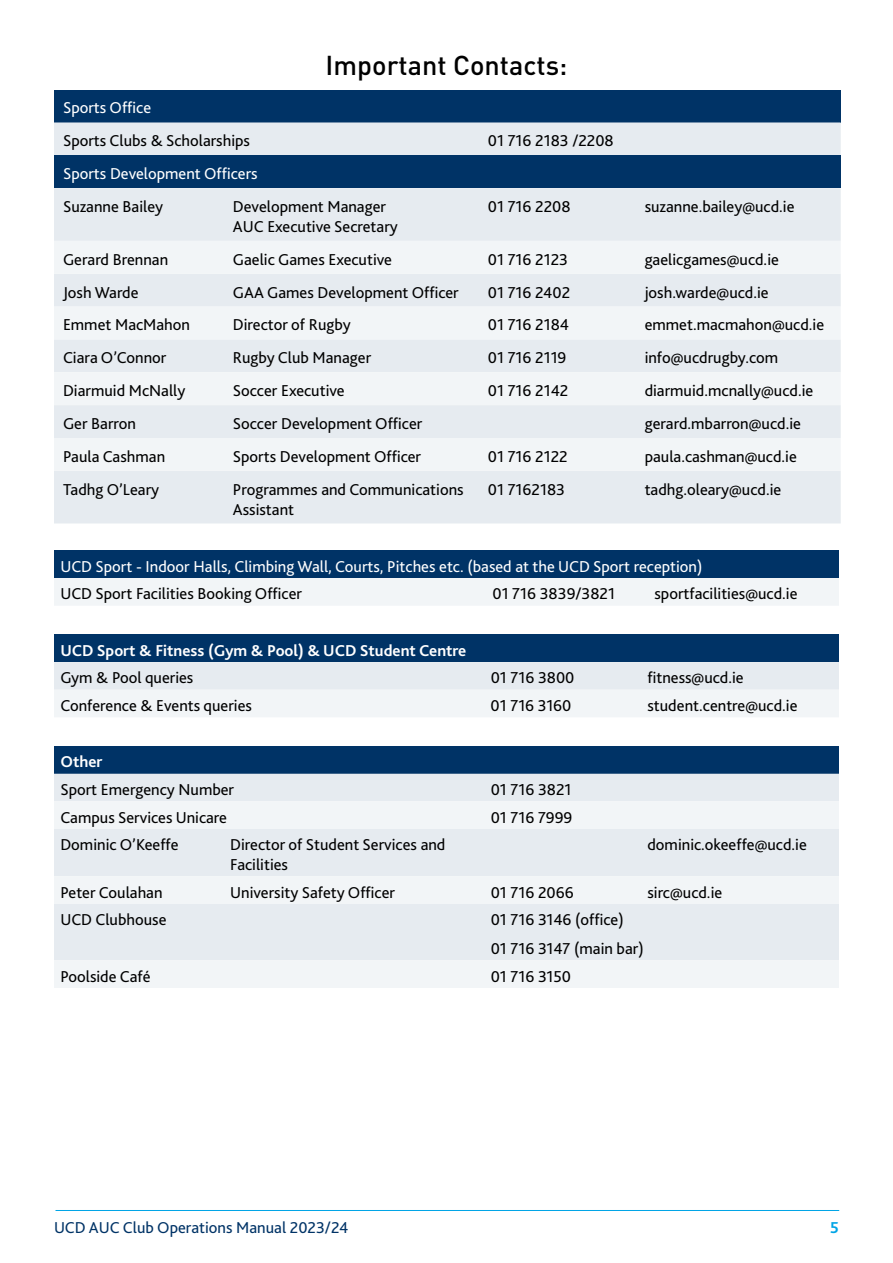
<style>
.page{position:relative;width:893px;height:1263px;background:#fff}
.page>*{position:absolute;margin:0;border:0;box-sizing:border-box;transform-origin:0 0}
.t1{font:500 27px "DIN Pro";color:#000}
.t2{font:16.5px/19.8px "Bliss 2";color:#000}
.t3{font:16.5px "Bliss 2";color:#fff}
.t4{font:700 16.5px "Bliss 2";color:#fff}
.t5{font:16.5px "Bliss 2";color:#036}
.t6{font:700 16.5px "Bliss 2";color:#00a5e6}
</style>
<div class="page">
<hr style="left:55px;top:1210px;width:784px;height:1px;background:#00a5e6">
<div style="left:54px;top:90px;width:787px;height:32px;background:#036"></div>
<div style="left:54px;top:122px;width:787px;height:401px;background:#e6ebf0"></div>
<div style="left:54px;top:155px;width:787px;height:33px;background:#036"></div>
<svg style="left:54px;top:241px;width:787px;height:230px;fill:#f2f5f7"></svg>
<div style="left:54px;top:550px;width:785px;height:28px;background:#036"></div>
<div style="left:54px;top:578px;width:785px;height:27px;background:#f2f5f7"></div>
<div style="left:54px;top:634px;width:785px;height:28px;background:#036"></div>
<div style="left:54px;top:662px;width:785px;height:55px;background:#eef1f4"></div>
<div style="left:54px;top:746px;width:785px;height:28px;background:#036"></div>
<div style="left:54px;top:774px;width:785px;height:27px;background:#e6ebf0"></div>
<svg style="left:54px;top:801px;width:785px;height:187px;fill:#e6ebf0"></svg>
<h1 class="t1" style="left:326px;top:47px;width:243px">Important Contacts:</h1>
<p class="t3" style="left:63px;top:98px;width:90px">Sports Office</p>
<p class="t2" style="left:63px;top:131px;width:188px">Sports Clubs &amp; Scholarships</p>
<p class="t2" style="left:488px;top:131px;width:127px">01 716 2183 /2208</p>
<p class="t3" style="left:63px;top:163px;width:196px">Sports Development Officers</p>
<p class="t2" style="left:63px;top:196px;width:102px">Suzanne Bailey</p>
<p class="t2" style="left:233px;top:196px;width:166px">Development Manager<br>AUC Executive Secretary</p>
<p class="t2" style="left:488px;top:196px;width:84px">01 716 2208</p>
<p class="t2" style="left:645px;top:196px;width:151px">suzanne.bailey@ucd.ie</p>
<p class="t2" style="left:63px;top:249px;width:107px">Gerard Brennan</p>
<p class="t2" style="left:233px;top:249px;width:161px">Gaelic Games Executive</p>
<p class="t2" style="left:488px;top:249px;width:82px">01 716 2123</p>
<p class="t2" style="left:645px;top:249px;width:136px">gaelicgames@ucd.ie</p>
<p class="t2" style="left:63px;top:282px;width:77px">Josh Warde</p>
<p class="t2" style="left:233px;top:282px;width:227px">GAA Games Development Officer</p>
<p class="t2" style="left:488px;top:282px;width:84px">01 716 2402</p>
<p class="t2" style="left:645px;top:282px;width:126px">josh.warde@ucd.ie</p>
<p class="t2" style="left:63px;top:315px;width:129px">Emmet MacMahon</p>
<p class="t2" style="left:233px;top:315px;width:119px">Director of Rugby</p>
<p class="t2" style="left:488px;top:315px;width:83px">01 716 2184</p>
<p class="t2" style="left:645px;top:315px;width:181px">emmet.macmahon@ucd.ie</p>
<p class="t2" style="left:63px;top:347px;width:105px">Ciara O’Connor</p>
<p class="t2" style="left:233px;top:347px;width:140px">Rugby Club Manager</p>
<p class="t2" style="left:488px;top:347px;width:80px">01 716 2119</p>
<p class="t2" style="left:645px;top:347px;width:135px">info@ucdrugby.com</p>
<p class="t2" style="left:63px;top:380px;width:124px">Diarmuid McNally</p>
<p class="t2" style="left:233px;top:380px;width:113px">Soccer Executive</p>
<p class="t2" style="left:488px;top:380px;width:82px">01 716 2142</p>
<p class="t2" style="left:645px;top:380px;width:170px">diarmuid.mcnally@ucd.ie</p>
<p class="t2" style="left:63px;top:413px;width:75px">Ger Barron</p>
<p class="t2" style="left:233px;top:413px;width:191px">Soccer Development Officer</p>
<p class="t2" style="left:645px;top:413px;width:158px">gerard.mbarron@ucd.ie</p>
<p class="t2" style="left:63px;top:446px;width:104px">Paula Cashman</p>
<p class="t2" style="left:233px;top:446px;width:190px">Sports Development Officer</p>
<p class="t2" style="left:488px;top:446px;width:81px">01 716 2122</p>
<p class="t2" style="left:645px;top:446px;width:154px">paula.cashman@ucd.ie</p>
<p class="t2" style="left:63px;top:479px;width:98px">Tadhg O’Leary</p>
<p class="t2" style="left:233px;top:479px;width:232px">Programmes and Communications<br>Assistant</p>
<p class="t2" style="left:488px;top:479px;width:79px">01 7162183</p>
<p class="t2" style="left:645px;top:479px;width:138px">tadhg.oleary@ucd.ie</p>
<p class="t3" style="left:60px;top:556px;width:644px">UCD Sport - Indoor Halls, Climbing Wall, Courts, Pitches etc. (based at the UCD Sport reception)</p>
<p class="t2" style="left:60px;top:583px;width:243px">UCD Sport Facilities Booking Officer</p>
<p class="t2" style="left:492px;top:583px;width:124px">01 716 3839/3821</p>
<p class="t2" style="left:654px;top:583px;width:144px">sportfacilities@ucd.ie</p>
<p class="t4" style="left:60px;top:640px;width:408px">UCD Sport &amp; Fitness (Gym &amp; Pool) &amp; UCD Student Centre</p>
<p class="t2" style="left:60px;top:667px;width:135px">Gym &amp; Pool queries</p>
<p class="t2" style="left:491px;top:667px;width:85px">01 716 3800</p>
<p class="t2" style="left:647px;top:667px;width:98px">fitness@ucd.ie</p>
<p class="t2" style="left:60px;top:695px;width:193px">Conference &amp; Events queries</p>
<p class="t2" style="left:491px;top:695px;width:82px">01 716 3160</p>
<p class="t2" style="left:647px;top:695px;width:152px">student.centre@ucd.ie</p>
<p class="t4" style="left:60px;top:752px;width:44px">Other</p>
<p class="t2" style="left:60px;top:779px;width:175px">Sport Emergency Number</p>
<p class="t2" style="left:491px;top:779px;width:82px">01 716 3821</p>
<p class="t2" style="left:60px;top:807px;width:168px">Campus Services Unicare</p>
<p class="t2" style="left:491px;top:807px;width:83px">01 716 7999</p>
<p class="t2" style="left:60px;top:834px;width:120px">Dominic O’Keeffe</p>
<p class="t2" style="left:230px;top:834px;width:217px">Director of Student Services and<br>Facilities</p>
<p class="t2" style="left:647px;top:834px;width:161px">dominic.okeeffe@ucd.ie</p>
<p class="t2" style="left:60px;top:882px;width:104px">Peter Coulahan</p>
<p class="t2" style="left:230px;top:882px;width:166px">University Safety Officer</p>
<p class="t2" style="left:491px;top:882px;width:84px">01 716 2066</p>
<p class="t2" style="left:647px;top:882px;width:76px">sirc@ucd.ie</p>
<p class="t2" style="left:60px;top:909px;width:108px">UCD Clubhouse</p>
<p class="t2" style="left:491px;top:905px;width:155px;line-height:28.8px">01 716 3146 (office)<br>01 716 3147 (main bar)</p>
<p class="t2" style="left:60px;top:966px;width:92px">Poolside Café</p>
<p class="t2" style="left:491px;top:966px;width:82px">01 716 3150</p>
<p class="t5" style="left:54px;top:1217px;width:296px">UCD AUC Club Operations Manual 2023/24</p>
<p class="t6" style="left:830px;top:1217px;width:10px">5</p>
</div>
